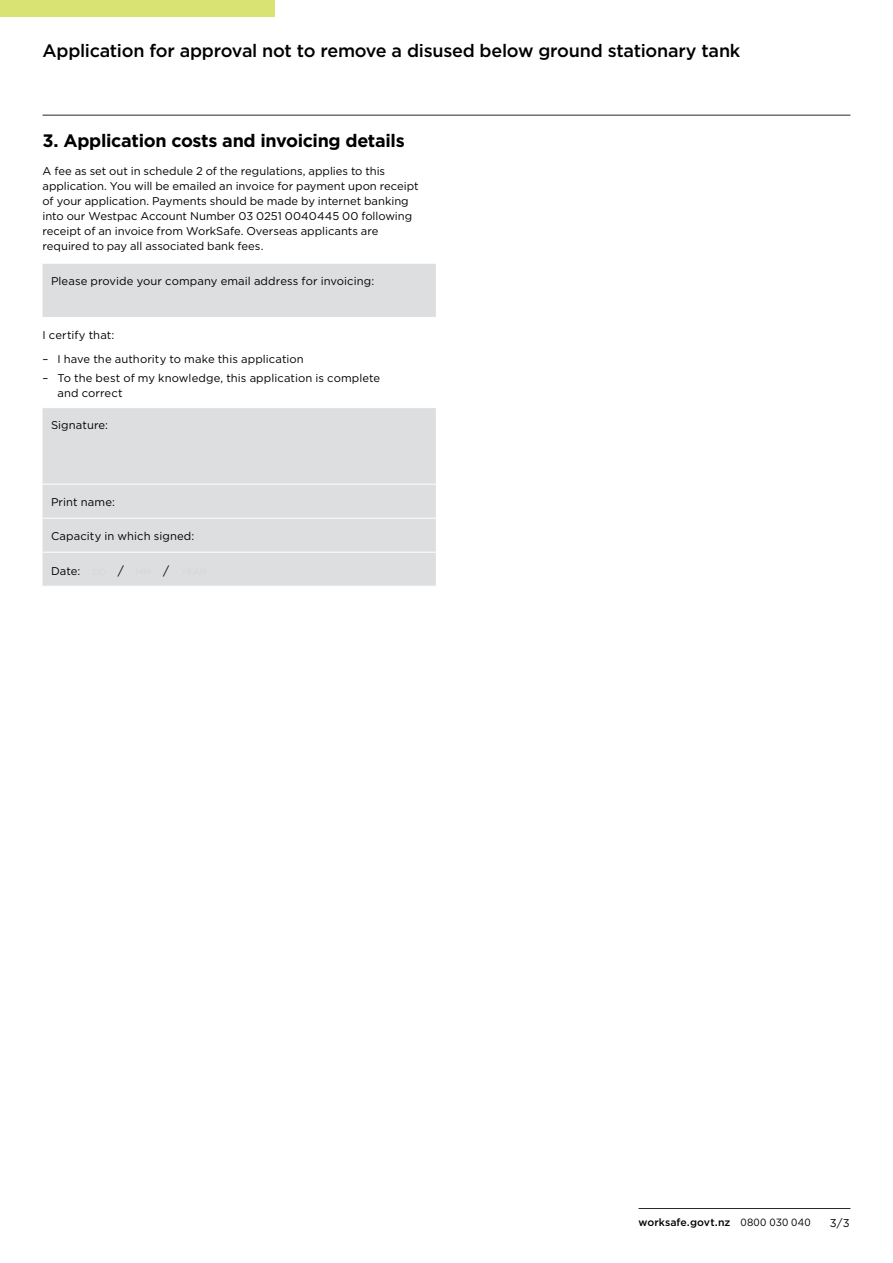
<style>
.page{position:relative;width:893px;height:1263px;background:#fff}
.page>*{position:absolute;margin:0;border:0;box-sizing:border-box;transform-origin:0 0}
.t1{font:500 18px "Gotham";letter-spacing:-.015em;color:#000}
.t2{font:700 18px "Gotham";letter-spacing:-.02em;color:#000}
.t3{font:11.25px/15px "Gotham";color:#000}
.t4{font:500 10.5px "Gotham";letter-spacing:.005em;color:#000}
.s1{font-weight:400}
</style>
<div class="page">
<hr style="left:639px;top:1208px;width:211px;height:1px;background:#292829">
<div style="left:0;top:0;width:274px;height:17px;background:#d8e373"></div>
<svg style="left:43px;top:264px;width:393px;height:322px;fill:#dddee0"></svg>
<hr style="left:43px;top:407px;width:393px;height:1px;background:#fff">
<hr style="left:43px;top:484px;width:393px;height:1px;background:#fff">
<hr style="left:43px;top:518px;width:393px;height:1px;background:#fff">
<hr style="left:43px;top:552px;width:393px;height:1px;background:#fff">
<hr style="left:43px;top:317px;width:393px;height:1px;background:#fff">
<hr style="left:43px;top:115px;width:807px;height:1px;background:#292829">
<h1 class="t1" style="left:43px;top:39px;width:699px">Application for approval not to remove a disused below ground stationary tank</h1>
<h1 class="t2" style="left:43px;top:129px;width:364px">3. Application costs and invoicing details</h1>
<p class="t3" style="left:43px;top:164px;width:378px">A fee as set out in schedule 2 of the regulations, applies to this application. You will be emailed an invoice for payment upon receipt of your application. Payments should be made by internet banking into our Westpac Account Number 03 0251 0040445 00 following receipt of an invoice from WorkSafe. Overseas applicants are required to pay all associated bank fees.</p>
<p class="t3" style="left:51px;top:273px;width:325px">Please provide your company email address for invoicing:</p>
<p class="t3" style="left:43px;top:327px;width:73px">I certify that:</p>
<p class="t3" style="left:43px;top:351px;width:263px">– I have the authority to make this application</p>
<p class="t3" style="left:57px;top:370px;width:324px;text-indent:-15px">– To the best of my knowledge, this application is complete and correct</p>
<p class="t3" style="left:51px;top:418px;width:59px">Signature:</p>
<p class="t3" style="left:51px;top:494px;width:65px">Print name:</p>
<p class="t3" style="left:51px;top:528px;width:145px">Capacity in which signed:</p>
<p class="t4" style="left:639px;top:1215px;width:174px">worksafe.govt.nz <span class="s1">0800 030 040</span></p>
<p class="t3" style="left:830px;top:1215px;width:21px">3/3</p>
</div>
